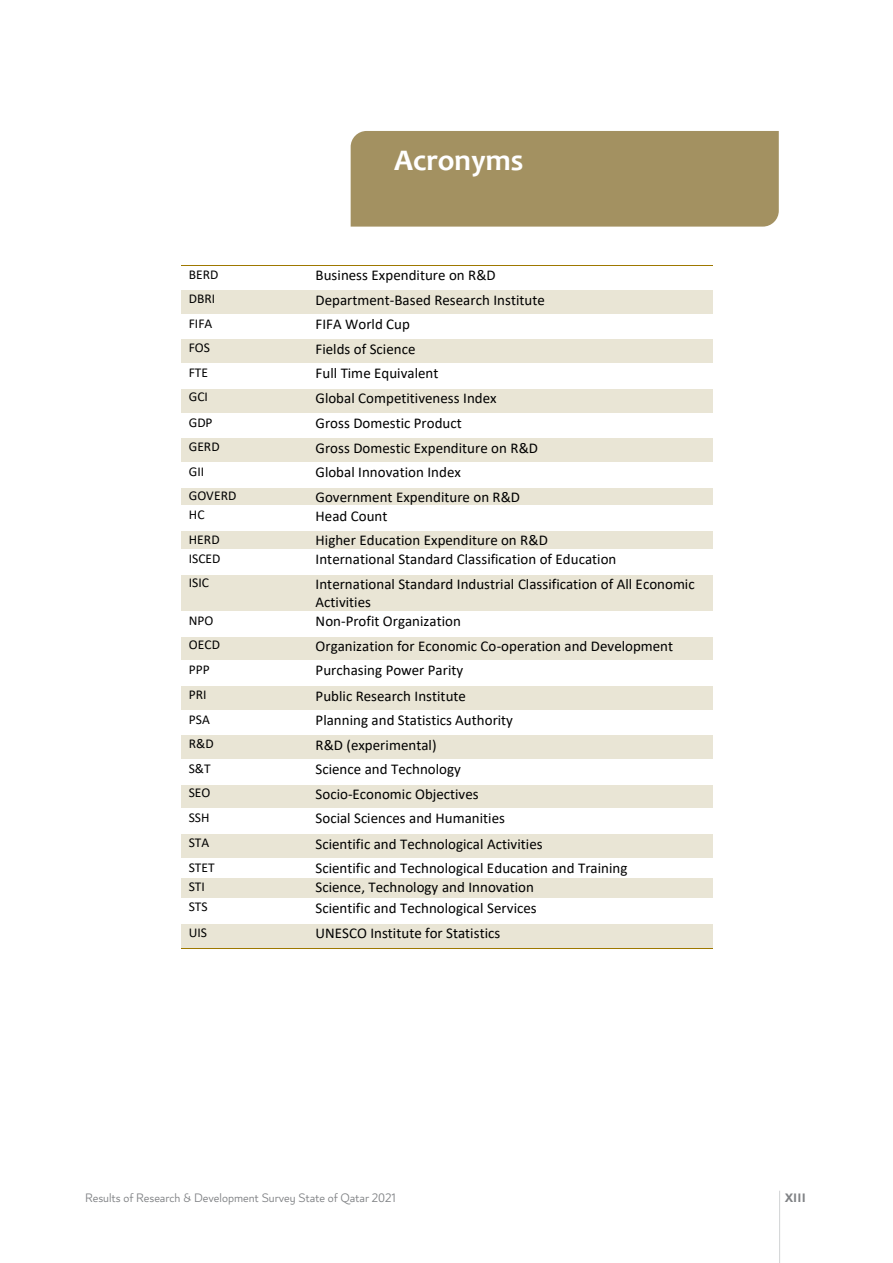
<style>
.page{position:relative;width:893px;height:1263px;background:#fff}
.page>*{position:absolute;margin:0;border:0;box-sizing:border-box;transform-origin:0 0}
.t1{font:700 30px "Candara";color:#fff}
.t2{font:15px/24.6px "Calibri";color:#000}
.t3{font:13.5px "Calibri";color:#000}
.t4{font:300 13.5px "Lusail";color:#808285}
.t5{font:700 13.5px "Lusail";color:#808285}
</style>
<div class="page">
<hr style="left:181px;top:265px;width:127px;height:1px;background:#9e7800">
<hr style="left:308px;top:265px;width:404px;height:1px;background:#9e7800">
<div style="left:308px;top:290px;width:404px;height:24px;background:#e9e5d5"></div>
<div style="left:181px;top:290px;width:127px;height:24px;background:#e9e5d5"></div>
<div style="left:308px;top:339px;width:404px;height:24px;background:#e9e5d5"></div>
<div style="left:181px;top:339px;width:127px;height:24px;background:#e9e5d5"></div>
<div style="left:308px;top:388px;width:404px;height:25px;background:#e9e5d5"></div>
<div style="left:181px;top:388px;width:127px;height:25px;background:#e9e5d5"></div>
<hr style="left:181px;top:388px;width:127px;height:1px;background:#fff">
<hr style="left:308px;top:388px;width:404px;height:1px;background:#fff">
<div style="left:308px;top:438px;width:404px;height:24px;background:#e9e5d5"></div>
<div style="left:181px;top:438px;width:127px;height:24px;background:#e9e5d5"></div>
<div style="left:308px;top:487px;width:404px;height:19px;background:#e9e5d5"></div>
<div style="left:181px;top:487px;width:127px;height:19px;background:#e9e5d5"></div>
<hr style="left:181px;top:487px;width:127px;height:1px;background:#fff">
<hr style="left:308px;top:487px;width:404px;height:1px;background:#fff">
<div style="left:308px;top:531px;width:404px;height:18px;background:#e9e5d5"></div>
<div style="left:181px;top:531px;width:127px;height:18px;background:#e9e5d5"></div>
<div style="left:308px;top:574px;width:404px;height:37px;background:#e9e5d5"></div>
<div style="left:181px;top:574px;width:127px;height:37px;background:#e9e5d5"></div>
<hr style="left:181px;top:574px;width:127px;height:1px;background:#fff">
<hr style="left:308px;top:574px;width:404px;height:1px;background:#fff">
<div style="left:308px;top:636px;width:404px;height:24px;background:#e9e5d5"></div>
<div style="left:181px;top:636px;width:127px;height:24px;background:#e9e5d5"></div>
<hr style="left:181px;top:636px;width:127px;height:1px;background:#fff">
<hr style="left:308px;top:636px;width:404px;height:1px;background:#fff">
<div style="left:308px;top:686px;width:404px;height:24px;background:#e9e5d5"></div>
<div style="left:181px;top:686px;width:127px;height:24px;background:#e9e5d5"></div>
<hr style="left:181px;top:686px;width:127px;height:1px;background:#fff">
<hr style="left:308px;top:686px;width:404px;height:1px;background:#fff">
<div style="left:308px;top:735px;width:404px;height:24px;background:#e9e5d5"></div>
<div style="left:181px;top:735px;width:127px;height:24px;background:#e9e5d5"></div>
<hr style="left:181px;top:735px;width:127px;height:1px;background:#fff">
<hr style="left:308px;top:735px;width:404px;height:1px;background:#fff">
<div style="left:308px;top:784px;width:404px;height:24px;background:#e9e5d5"></div>
<div style="left:181px;top:784px;width:127px;height:24px;background:#e9e5d5"></div>
<hr style="left:181px;top:784px;width:127px;height:1px;background:#fff">
<hr style="left:308px;top:784px;width:404px;height:1px;background:#fff">
<div style="left:308px;top:834px;width:404px;height:24px;background:#e9e5d5"></div>
<div style="left:181px;top:834px;width:127px;height:24px;background:#e9e5d5"></div>
<hr style="left:181px;top:834px;width:127px;height:1px;background:#fff">
<hr style="left:308px;top:834px;width:404px;height:1px;background:#fff">
<div style="left:308px;top:878px;width:404px;height:20px;background:#e9e5d5"></div>
<div style="left:181px;top:878px;width:127px;height:20px;background:#e9e5d5"></div>
<div style="left:308px;top:924px;width:404px;height:24px;background:#e9e5d5"></div>
<div style="left:181px;top:924px;width:127px;height:24px;background:#e9e5d5"></div>
<hr style="left:181px;top:948px;width:127px;height:1px;background:#9e7800">
<hr style="left:308px;top:948px;width:404px;height:1px;background:#9e7800">
<div style="left:351px;top:131px;width:428px;height:96px;background:#a39161"></div>
<div style="left:365px;top:142px;width:400px;height:74px;background:#a39161"></div>
<hr style="left:779px;top:1191px;width:1px;height:72px;background:#d1d3d4">
<h1 class="t1" style="left:394px;top:142px;width:131px">Acronyms</h1>
<p class="t3" style="left:189px;top:265px;width:31px">BERD</p>
<p class="t2" style="left:316px;top:262px;width:182px">Business Expenditure on R&amp;D</p>
<p class="t3" style="left:189px;top:289px;width:28px">DBRI</p>
<p class="t2" style="left:316px;top:287px;width:231px">Department-Based Research Institute</p>
<p class="t3" style="left:189px;top:314px;width:25px">FIFA</p>
<p class="t2" style="left:316px;top:311px;width:96px">FIFA World Cup</p>
<p class="t3" style="left:189px;top:338px;width:23px">FOS</p>
<p class="t2" style="left:316px;top:336px;width:101px">Fields of Science</p>
<p class="t3" style="left:189px;top:363px;width:21px">FTE</p>
<p class="t2" style="left:316px;top:361px;width:124px">Full Time Equivalent</p>
<p class="t3" style="left:189px;top:387px;width:21px">GCI</p>
<p class="t2" style="left:316px;top:385px;width:183px">Global Competitiveness Index</p>
<p class="t3" style="left:189px;top:413px;width:25px">GDP</p>
<p class="t2" style="left:316px;top:410px;width:148px">Gross Domestic Product</p>
<p class="t3" style="left:189px;top:437px;width:32px">GERD</p>
<p class="t2" style="left:316px;top:435px;width:224px">Gross Domestic Expenditure on R&amp;D</p>
<p class="t3" style="left:189px;top:462px;width:17px">GII</p>
<p class="t2" style="left:316px;top:459px;width:147px">Global Innovation Index</p>
<p class="t3" style="left:189px;top:486px;width:49px">GOVERD</p>
<p class="t2" style="left:316px;top:484px;width:206px">Government Expenditure on R&amp;D</p>
<p class="t3" style="left:189px;top:505px;width:17px">HC</p>
<p class="t2" style="left:316px;top:503px;width:73px">Head Count</p>
<p class="t3" style="left:189px;top:530px;width:32px">HERD</p>
<p class="t2" style="left:316px;top:528px;width:234px">Higher Education Expenditure on R&amp;D</p>
<p class="t3" style="left:189px;top:549px;width:33px">ISCED</p>
<p class="t2" style="left:316px;top:547px;width:381px">International Standard Classification of Education<br>International Standard Industrial Classification of All Economic</p>
<p class="t2" style="left:316px;top:589px;width:57px">Activities</p>
<p class="t3" style="left:189px;top:574px;width:22px">ISIC</p>
<p class="t3" style="left:189px;top:611px;width:26px">NPO</p>
<p class="t2" style="left:316px;top:608px;width:147px">Non-Profit Organization</p>
<p class="t3" style="left:189px;top:635px;width:33px">OECD</p>
<p class="t2" style="left:316px;top:633px;width:359px">Organization for Economic Co-operation and Development</p>
<p class="t3" style="left:189px;top:660px;width:23px">PPP</p>
<p class="t2" style="left:316px;top:658px;width:149px">Purchasing Power Parity</p>
<p class="t3" style="left:189px;top:685px;width:19px">PRI</p>
<p class="t2" style="left:316px;top:683px;width:152px">Public Research Institute</p>
<p class="t3" style="left:189px;top:710px;width:22px">PSA</p>
<p class="t2" style="left:316px;top:707px;width:199px">Planning and Statistics Authority</p>
<p class="t3" style="left:189px;top:734px;width:26px">R&amp;D</p>
<p class="t2" style="left:316px;top:732px;width:122px">R&amp;D (experimental)</p>
<p class="t3" style="left:189px;top:759px;width:23px">S&amp;T</p>
<p class="t2" style="left:316px;top:756px;width:147px">Science and Technology</p>
<p class="t3" style="left:189px;top:783px;width:23px">SEO</p>
<p class="t2" style="left:316px;top:781px;width:165px">Socio-Economic Objectives</p>
<p class="t3" style="left:189px;top:808px;width:22px">SSH</p>
<p class="t2" style="left:316px;top:806px;width:191px">Social Sciences and Humanities</p>
<p class="t3" style="left:189px;top:833px;width:22px">STA</p>
<p class="t2" style="left:316px;top:831px;width:228px">Scientific and Technological Activities</p>
<p class="t3" style="left:189px;top:858px;width:28px">STET</p>
<p class="t2" style="left:316px;top:855px;width:313px">Scientific and Technological Education and Training</p>
<p class="t3" style="left:189px;top:877px;width:18px">STI</p>
<p class="t2" style="left:316px;top:875px;width:220px">Science, Technology and Innovation</p>
<p class="t3" style="left:189px;top:897px;width:20px">STS</p>
<p class="t2" style="left:316px;top:895px;width:222px">Scientific and Technological Services</p>
<p class="t3" style="left:189px;top:923px;width:20px">UIS</p>
<p class="t2" style="left:316px;top:920px;width:186px">UNESCO Institute for Statistics</p>
<p class="t4" style="left:85px;top:1190px;width:312px">Results of Research &amp; Development Survey State of Qatar 2021</p>
<p class="t5" style="left:785px;top:1189px;width:22px">XIII</p>
</div>
